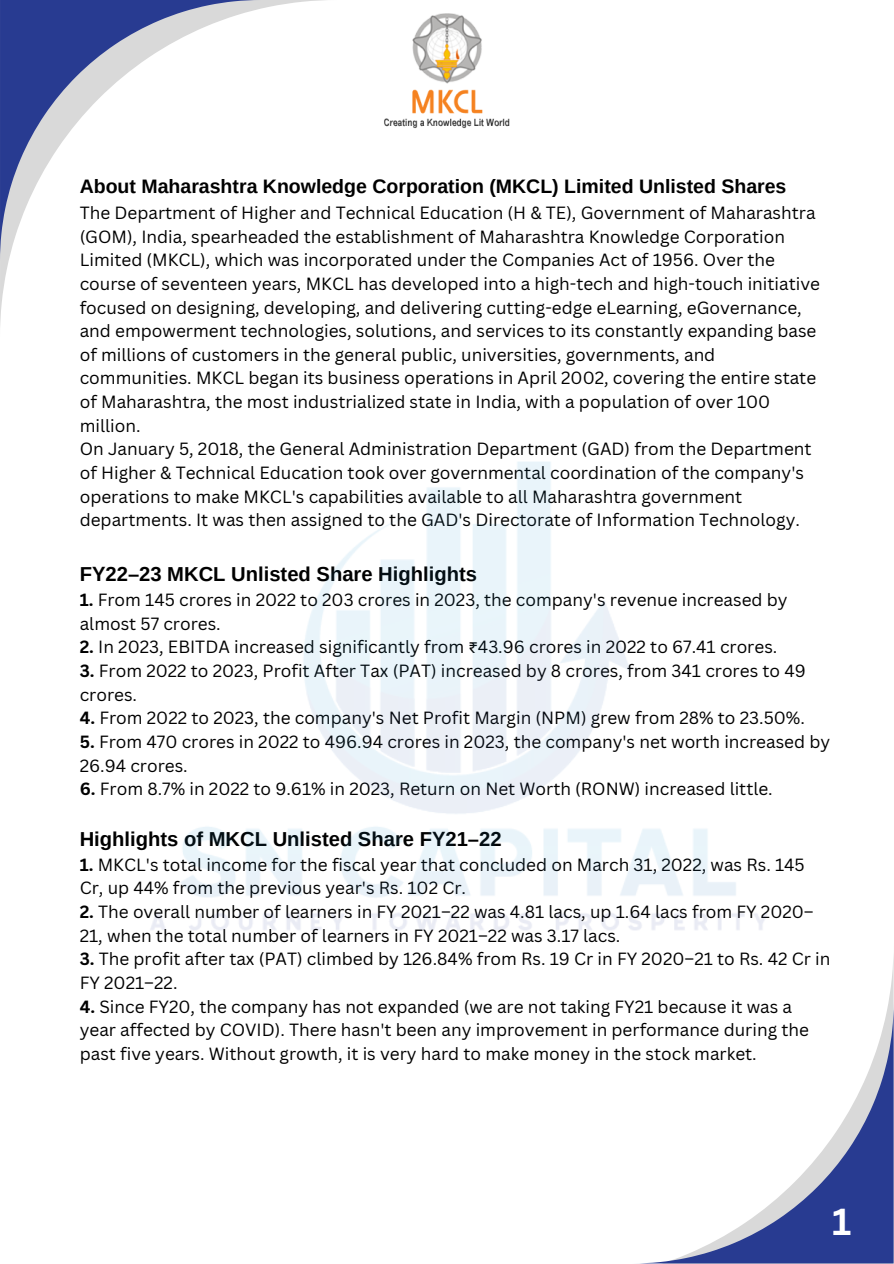
<style>
.page{position:relative;width:894px;height:1264px;background:#fff}
.page>*{position:absolute;margin:0;border:0;box-sizing:border-box;transform-origin:0 0}
.t1{font:700 36.6px "Canva Sans";color:#fff}
.t2{font:700 20.25px "Arimo";color:#000}
.t3{font:700 19.5px "Arimo";color:#000}
.t4{font:17.25px/23.7px "Canva Sans";color:#000}
.s1{font-weight:700}
.s2{font-family:"Noto Sans Gurmukhi"}
</style>
<div class="page">
<svg style="left:0;top:0;width:325px;height:325px"></svg>
<svg style="left:0;top:0;width:261px;height:261px"></svg>
<svg style="left:648px;top:1002px;width:245px;height:261px"></svg>
<img style="left:384px;top:13px;width:126px;height:116px">
<img style="left:150px;top:462px;width:618px;height:468px">
<p class="t3" style="left:80px;top:176px;width:708px">About Maharashtra Knowledge Corporation (MKCL) Limited Unlisted Shares</p>
<p class="t4" style="left:80px;top:200px;width:741px">The Department of Higher and Technical Education (H &amp; TE), Government of Maharashtra (GOM), India, spearheaded the establishment of Maharashtra Knowledge Corporation Limited (MKCL), which was incorporated under the Companies Act of 1956. Over the course of seventeen years, MKCL has developed into a high-tech and high-touch initiative focused on designing, developing, and delivering cutting-edge eLearning, eGovernance, and empowerment technologies, solutions, and services to its constantly expanding base of millions of customers in the general public, universities, governments, and communities. MKCL began its business operations in April 2002, covering the entire state of Maharashtra, the most industrialized state in India, with a population of over 100 million.</p>
<p class="t4" style="left:80px;top:437px;width:733px">On January 5, 2018, the General Administration Department (GAD) from the Department of Higher &amp; Technical Education took over governmental coordination of the company's operations to make MKCL's capabilities available to all Maharashtra government departments. It was then assigned to the GAD's Directorate of Information Technology.</p>
<h1 class="t2" style="left:80px;top:563px;width:398px">FY22–23 MKCL Unlisted Share Highlights</h1>
<p class="t4" style="left:80px;top:587px;width:709px"><span class="s1">1.</span> From 145 crores in 2022 to 203 crores in 2023, the company's revenue increased by almost 57 crores.</p>
<p class="t4" style="left:80px;top:635px;width:699px"><span class="s1">2.</span> In 2023, EBITDA increased significantly from <span class="s2">₹</span>43.96 crores in 2022 to 67.41 crores.</p>
<p class="t4" style="left:80px;top:658px;width:727px"><span class="s1">3.</span> From 2022 to 2023, Profit After Tax (PAT) increased by 8 crores, from 341 crores to 49 crores.</p>
<p class="t4" style="left:80px;top:706px;width:726px"><span class="s1">4.</span> From 2022 to 2023, the company's Net Profit Margin (NPM) grew from 28% to 23.50%.</p>
<p class="t4" style="left:80px;top:729px;width:751px"><span class="s1">5.</span> From 470 crores in 2022 to 496.94 crores in 2023, the company's net worth increased by<br>26.94 crores.</p>
<p class="t4" style="left:80px;top:776px;width:694px"><span class="s1">6.</span> From 8.7% in 2022 to 9.61% in 2023, Return on Net Worth (RONW) increased little.</p>
<p class="t2" style="left:80px;top:827px;width:423px">Highlights of MKCL Unlisted Share FY21–22</p>
<p class="t4" style="left:80px;top:852px;width:726px"><span class="s1">1.</span> MKCL's total income for the fiscal year that concluded on March 31, 2022, was Rs. 145<br>Cr, up 44% from the previous year's Rs. 102 Cr.</p>
<p class="t4" style="left:80px;top:899px;width:735px"><span class="s1">2.</span> The overall number of learners in FY 2021–22 was 4.81 lacs, up 1.64 lacs from FY 2020–<br>21, when the total number of learners in FY 2021–22 was 3.17 lacs.</p>
<p class="t4" style="left:80px;top:946px;width:752px"><span class="s1">3.</span> The profit after tax (PAT) climbed by 126.84% from Rs. 19 Cr in FY 2020–21 to Rs. 42 Cr in<br>FY 2021–22.</p>
<p class="t4" style="left:80px;top:994px;width:730px"><span class="s1">4.</span> Since FY20, the company has not expanded (we are not taking FY21 because it was a year affected by COVID). There hasn't been any improvement in performance during the past five years. Without growth, it is very hard to make money in the stock market.</p>
<p class="t1" style="left:832px;top:1195px;width:21px">1</p>
</div>
